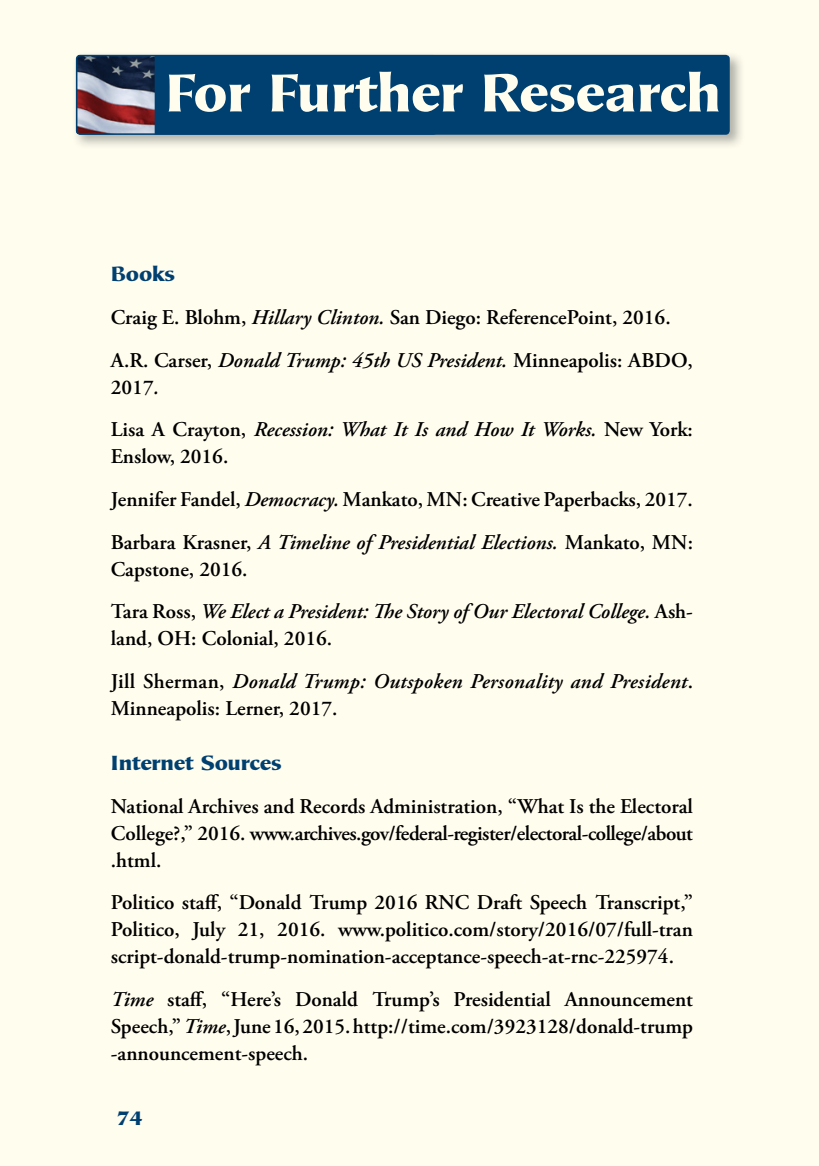
<style>
.page{position:relative;width:819px;height:1166px;background:#fffdee}
.page>*{position:absolute;margin:0;border:0;box-sizing:border-box;transform-origin:0 0}
.t1{font:900 54.25px "Mariposa Sans";letter-spacing:-.015em;color:#fffdee}
.t2{font:600 21px/26.9px "Adobe Garamond Pro";color:#000;text-align:justify}
.t3{font:italic 600 21px/42.7px "Adobe Garamond Pro";color:#000}
.t4{font:900 21px "Mariposa Sans";letter-spacing:-.01em;color:#004071}
.s1{font-style:italic}
.s2{font-style:normal}
</style>
<div class="page">
<div style="left:76px;top:55px;width:654px;height:80px;background:#004071;border-radius:4px"></div>
<svg style="left:76px;top:55px;width:362px;height:80px"></svg>
<h1 class="t1" style="left:165px;top:59px;width:558px">For Further Research</h1>
<p class="t4" style="left:111px;top:261px;width:66px">Books</p>
<p class="t2" style="left:111px;top:296px;width:584px;line-height:42.7px">Craig E. Blohm, <span class="s1">Hillary Clinton.</span> San Diego: ReferencePoint, 2016.<br>A.R. Carser, <span class="s1">Donald Trump: 45th US President.</span> Minneapolis: ABDO,</p>
<p class="t3" style="left:111px;top:366px;width:584px"><span class="s2">2017</span>.<br><span class="s2">Lisa A Crayton,</span> Recession: What It Is and How It Works. <span class="s2">New York:</span></p>
<p class="t2" style="left:111px;top:435px;width:584px;line-height:42.7px;text-align:left">Enslow, 2016.<br>Jennifer Fandel, <span class="s1">Democracy.</span> Mankato, MN: Creative Paperbacks, 2017.<br>Barbara Krasner, <span class="s1">A Timeline of Presidential Elections.</span> Mankato, MN:</p>
<p class="t3" style="left:111px;top:548px;width:584px"><span class="s2">Capstone, 2016.<br>Tara Ross,</span> We Elect a President: The Story of Our Electoral College. <span class="s2">Ash-</span></p>
<p class="t3" style="left:111px;top:618px;width:584px"><span class="s2">land, OH: Colonial, 2016.<br>Jill Sherman,</span> Donald Trump: Outspoken Personality and President<span class="s2">.</span></p>
<p class="t2" style="left:111px;top:695px;width:228px">Minneapolis: Lerner, 2017.</p>
<p class="t4" style="left:111px;top:749px;width:172px">Internet Sources</p>
<p class="t2" style="left:111px;top:792px;width:584px">National Archives and Records Administration, “What Is the Electoral College?,” 2016. www.archives.gov/federal-register/electoral-college/about .html.</p>
<p class="t2" style="left:111px;top:889px;width:584px">Politico staff, “Donald Trump 2016 RNC Draft Speech Transcript,” Politico, July 21, 2016. www.politico.com/story/2016/07/full-tran script-donald-trump-nomination-acceptance-speech-at-rnc-225974.</p>
<p class="t2" style="left:111px;top:986px;width:584px"><span class="s1">Time</span> staff, “Here’s Donald Trump’s Presidential Announcement Speech,” <span class="s1">Time</span>, June 16, 2015. http://time.com/3923128/donald-trump -announcement-speech.</p>
<p class="t4" style="left:117px;top:1104px;width:27px">74</p>
</div>
